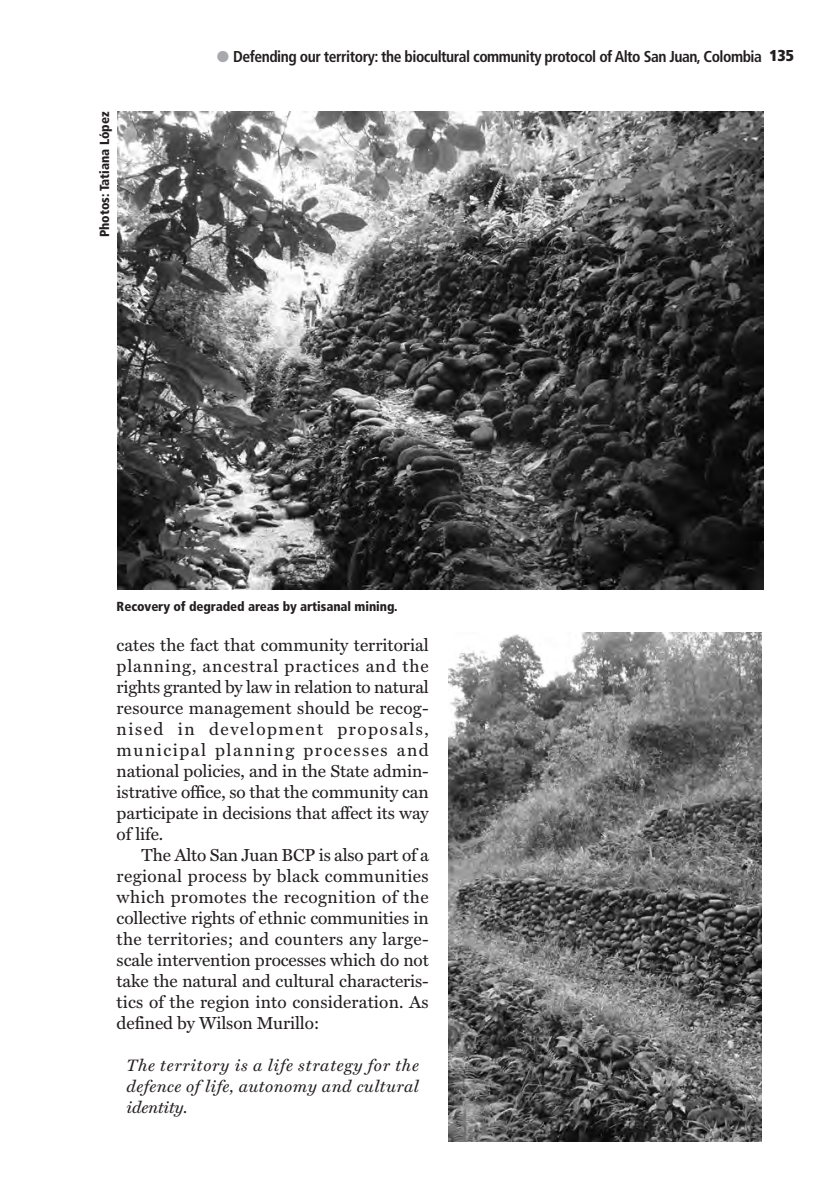
<style>
.page{position:relative;width:829px;height:1191px;background:#fff}
.page>*{position:absolute;margin:0;border:0;box-sizing:border-box;transform-origin:0 0}
.t1{font:17.5px "Miller Text";color:#231f20}
.t2{font:17.5px "Miller Text";letter-spacing:.085em;color:#231f20}
.t3{font:17.5px "Miller Text";letter-spacing:.02em;color:#231f20}
.t4{font:17.5px "Miller Text";letter-spacing:.05em;color:#231f20}
.t5{font:17.5px "Miller Text";letter-spacing:.025em;color:#231f20}
.t6{font:17.5px "Miller Text";letter-spacing:.03em;color:#231f20}
.t7{font:italic 16.62px/21px "Miller Text";letter-spacing:.03em;color:#231f20;text-align:justify}
.t8{font:700 condensed 15.75px "Frutiger LT Std";letter-spacing:-.03em;color:#231f20}
.t9{font:900 condensed 13.12px "Frutiger LT Std";letter-spacing:-.005em;color:#231f20}
.s1{color:#a8a9ad}
.s2{font-weight:900}
</style>
<div class="page">
<img style="left:117px;top:112px;width:646px;height:478px">
<img style="left:448px;top:632px;width:313px;height:509px">
<p class="t9" style="left:99px;top:237px;width:127px;rotate:-90deg">Photos: Tatiana López</p>
<p class="t8" style="left:217px;top:50px;width:578px"><span class="s1">●</span> Defending our territory: the biocultural community protocol of Alto San Juan, Colombia <span class="s2">135</span></p>
<p class="t9" style="left:117px;top:601px;width:282px">Recovery of degraded areas by artisanal mining.</p>
<p class="t1" style="left:117px;top:638px;width:314px">cates the fact that community territorial</p>
<p class="t4" style="left:117px;top:659px;width:313px">planning, ancestral practices and the</p>
<p class="t1" style="left:117px;top:680px;width:314px">rights granted by law in relation to natural</p>
<p class="t1" style="left:117px;top:701px;width:313px">resource management should be recog-</p>
<p class="t2" style="left:117px;top:722px;width:313px">nised in development proposals,</p>
<p class="t2" style="left:117px;top:743px;width:313px">municipal planning processes and</p>
<p class="t1" style="left:117px;top:764px;width:313px">national policies, and in the State admin-</p>
<p class="t1" style="left:117px;top:785px;width:313px">istrative office, so that the community can</p>
<p class="t1" style="left:117px;top:806px;width:313px">participate in decisions that affect its way</p>
<p class="t1" style="left:117px;top:827px;width:48px">of life.</p>
<p class="t1" style="left:141px;top:848px;width:289px">The Alto San Juan BCP is also part of a</p>
<p class="t5" style="left:117px;top:869px;width:313px">regional process by black communities</p>
<p class="t6" style="left:117px;top:890px;width:313px">which promotes the recognition of the</p>
<p class="t1" style="left:117px;top:911px;width:313px">collective rights of ethnic communities in</p>
<p class="t3" style="left:117px;top:932px;width:313px">the territories; and counters any large-</p>
<p class="t1" style="left:117px;top:953px;width:313px">scale intervention processes which do not</p>
<p class="t1" style="left:117px;top:974px;width:313px">take the natural and cultural characteris-</p>
<p class="t1" style="left:117px;top:995px;width:313px">tics of the region into consideration. As</p>
<p class="t1" style="left:117px;top:1016px;width:204px">defined by Wilson Murillo:</p>
<p class="t7" style="left:126px;top:1056px;width:294px">The territory is a life strategy for the defence of life, autonomy and cultural identity.</p>
</div>
